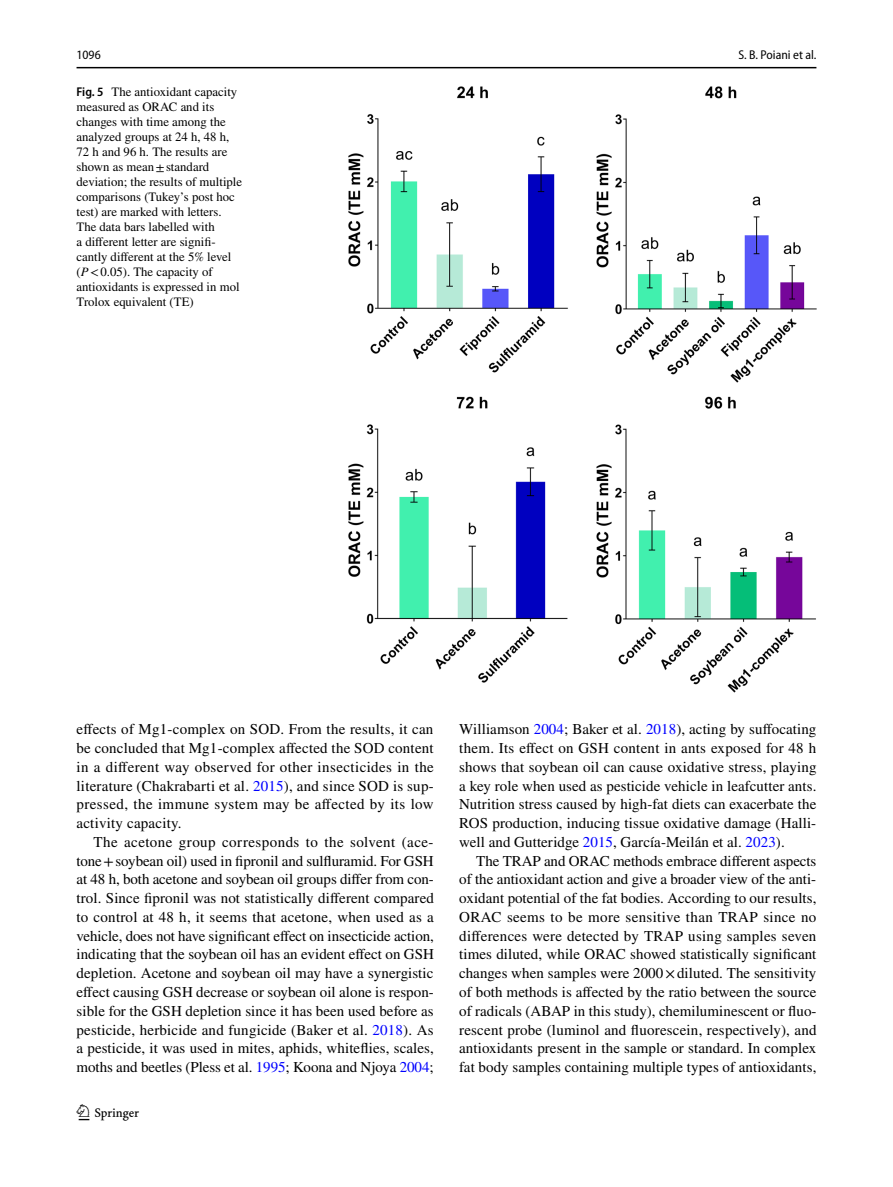
<style>
.page{position:relative;width:893px;height:1187px;background:#fff}
.page>*{position:absolute;margin:0;border:0;box-sizing:border-box;transform-origin:0 0}
.t1{font:22.5px "Springnew Regular 3";color:#000}
.t2{font:15px/18.8px "STIX";letter-spacing:.005em;color:#000;text-align:justify}
.t3{font:12.75px/15px "STIX";color:#000}
.t4{font:semi-condensed 12.75px "Myriad Pro";color:#000}
.s1{font-family:"Myriad Pro";font-weight:600;font-stretch:semi-condensed}
.s2{font-style:italic}
.s3{color:#00f}
</style>
<div class="page">
<hr style="left:77px;top:67px;width:739px;height:1px;background:#000">
<img style="left:349px;top:87px;width:467px;height:605px">
<p class="t4" style="left:77px;top:48px;width:26px">1096</p>
<p class="t4" style="left:738px;top:48px;width:80px">S. B. Poiani et al.</p>
<p class="t3" style="left:77px;top:85px;width:167px"><span class="s1">Fig. 5</span> The antioxidant capacity measured as ORAC and its changes with time among the analyzed groups at 24 h, 48 h,<br>72 h and 96 h. The results are shown as mean±standard deviation; the results of multiple comparisons (Tukey’s post hoc test) are marked with letters.<br>The data bars labelled with<br>a different letter are signifi&shy;cantly different at the 5% level (<span class="s2">P</span>&lt;0.05). The capacity of antioxidants is expressed in mol<br>Trolox equivalent (TE)</p>
<p class="t2" style="left:77px;top:721px;width:359px">effects of Mg1-complex on SOD. From the results, it can be concluded that Mg1-complex affected the SOD content in a different way observed for other insecticides in the literature (Chakrabarti et al. <span class="s3">2015</span>), and since SOD is sup&shy;pressed, the immune system may be affected by its low activity capacity.</p>
<p class="t2" style="left:77px;top:833px;width:359px;text-indent:17px">The acetone group corresponds to the solvent (ace&shy;tone+soybean oil) used in fipronil and sulfluramid. For GSH at 48 h, both acetone and soybean oil groups differ from con&shy;trol. Since fipronil was not statistically different compared to control at 48 h, it seems that acetone, when used as a vehicle, does not have significant effect on insecticide action, indicating that the soybean oil has an evident effect on GSH depletion. Acetone and soybean oil may have a synergistic effect causing GSH decrease or soybean oil alone is respon&shy;sible for the GSH depletion since it has been used before as pesticide, herbicide and fungicide (Baker et al. <span class="s3">2018</span>). As a pesticide, it was used in mites, aphids, whiteflies, scales, moths and beetles (Pless et al. <span class="s3">1995</span>; Koona and Njoya <span class="s3">2004</span>;</p>
<h1 class="t1" style="left:79px;top:1104px;width:62px">1 3</h1>
<p class="t2" style="left:459px;top:721px;width:359px">Williamson <span class="s3">2004</span>; Baker et al. <span class="s3">2018</span>), acting by suffocating them. Its effect on GSH content in ants exposed for 48 h shows that soybean oil can cause oxidative stress, playing a key role when used as pesticide vehicle in leafcutter ants.<br>Nutrition stress caused by high-fat diets can exacerbate the ROS production, inducing tissue oxidative damage (Halli&shy;well and Gutteridge <span class="s3">2015</span>, García-Meilán et al. <span class="s3">2023</span>).</p>
<p class="t2" style="left:459px;top:852px;width:359px;text-indent:17px">The TRAP and ORAC methods embrace different aspects of the antioxidant action and give a broader view of the anti&shy;oxidant potential of the fat bodies. According to our results, ORAC seems to be more sensitive than TRAP since no differences were detected by TRAP using samples seven times diluted, while ORAC showed statistically significant changes when samples were 2000×diluted. The sensitivity of both methods is affected by the ratio between the source of radicals (ABAP in this study), chemiluminescent or fluo&shy;rescent probe (luminol and fluorescein, respectively), and antioxidants present in the sample or standard. In complex fat body samples containing multiple types of antioxidants,</p>
</div>
